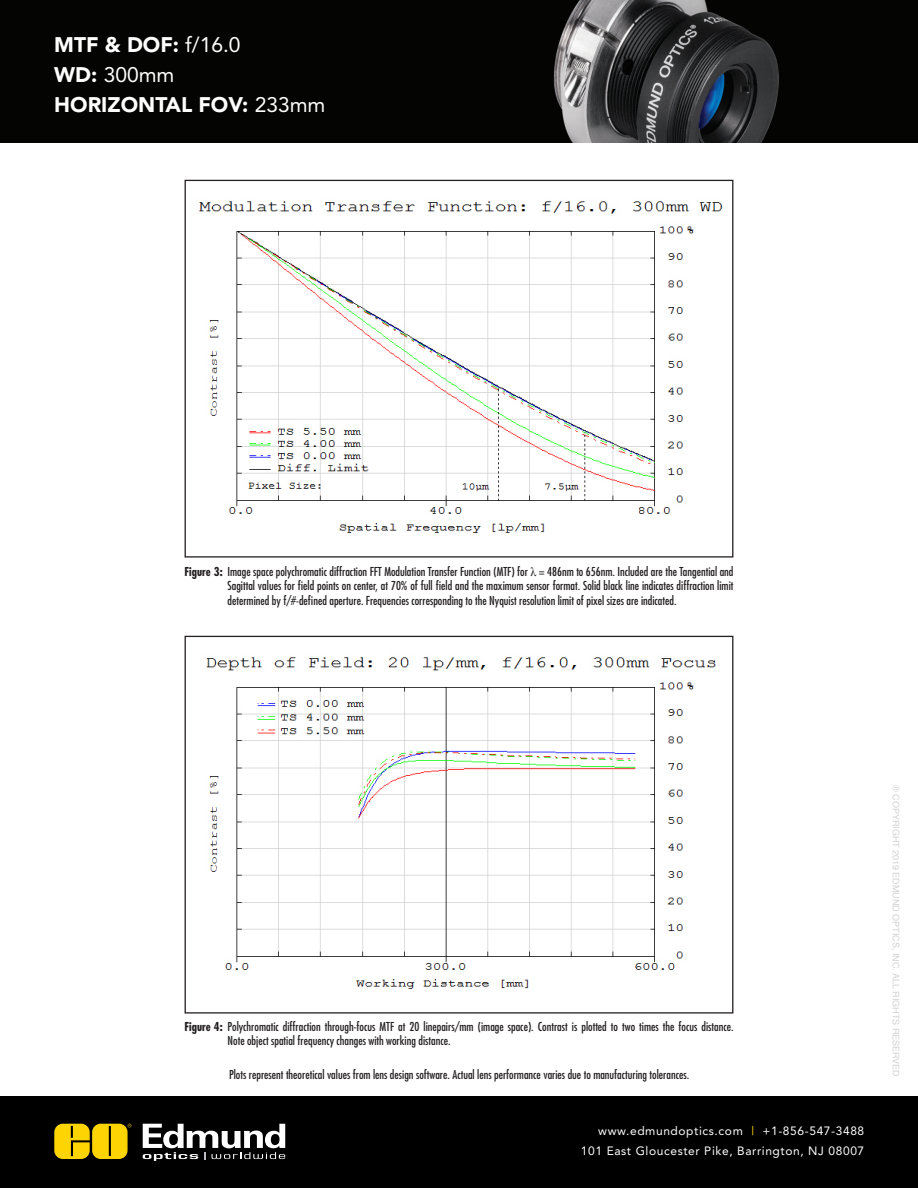
<style>
.page{position:relative;width:918px;height:1188px;background:#fff}
.page>*{position:absolute;margin:0;border:0;box-sizing:border-box;transform-origin:0 0}
.t1{font:900 21px "Avenir";color:#fff}
.t2{font:21px "Avenir";color:#fff}
.t3{font:condensed 12px/14.4px "Futura Std";color:#231f20;text-align:justify}
.t4{font:12px/19.5px "Avenir";letter-spacing:.05em;color:#fff;text-align:right}
.t5{font:9px "Helvetica";color:#d1d2d4}
.s1{font-weight:400}
.s2{font-weight:900}
.s3{font-weight:700}
.s4{font-family:"Times";font-stretch:normal}
.s5{color:#fed105}
</style>
<div class="page">
<img style="left:0;top:0;width:918px;height:143px">
<div style="left:0;top:1096px;width:918px;height:92px;background:#000"></div>
<svg style="left:143px;top:1124px;width:142px;height:37px"></svg>
<svg style="left:54px;top:1124px;width:77px;height:35px;background:#cfae02"></svg>
<img style="left:198px;top:201px;width:525px;height:332px">
<img style="left:206px;top:657px;width:510px;height:332px">
<p class="t1" style="left:54px;top:32px;width:188px">MTF &amp; DOF: <span class="s1">f/16.0</span></p>
<p class="t2" style="left:54px;top:62px;width:122px"><span class="s2">WD:</span> 300mm</p>
<p class="t1" style="left:54px;top:92px;width:273px">HORIZONTAL FOV: <span class="s1">233mm</span></p>
<p class="t3" style="left:228px;top:564px;width:507px;text-indent:-43px"><span class="s3">Figure 3:</span> Image space polychromatic diffraction FFT Modulation Transfer Function (MTF) for <span class="s4">λ</span> = 486nm to 656nm. Included are the Tangential and Sagittal values for field points on center, at 70% of full field and the maximum sensor format. Solid black line indicates diffraction limit determined by f/#-defined aperture. Frequencies corresponding to the Nyquist resolution limit of pixel sizes are indicated.</p>
<p class="t3" style="left:228px;top:1019px;width:507px;text-indent:-43px"><span class="s3">Figure 4:</span> Polychromatic diffraction through-focus MTF at 20 linepairs/mm (image space). Contrast is plotted to two times the focus distance.<br>Note object spatial frequency changes with working distance.</p>
<p class="t3" style="left:229px;top:1068px;width:461px">Plots represent theoretical values from lens design software. Actual lens performance varies due to manufacturing tolerances.</p>
<p class="t4" style="left:581px;top:1121px;width:285px">www.edmundoptics.com <span class="s5">|</span> +1-856-547-3488<br>101 East Gloucester Pike, Barrington, NJ 08007</p>
<p class="t5" style="left:903px;top:785px;width:294px;rotate:90deg">® COPYRIGHT 2019 EDMUND OPTICS, INC. ALL RIGHTS RESERVED</p>
</div>
